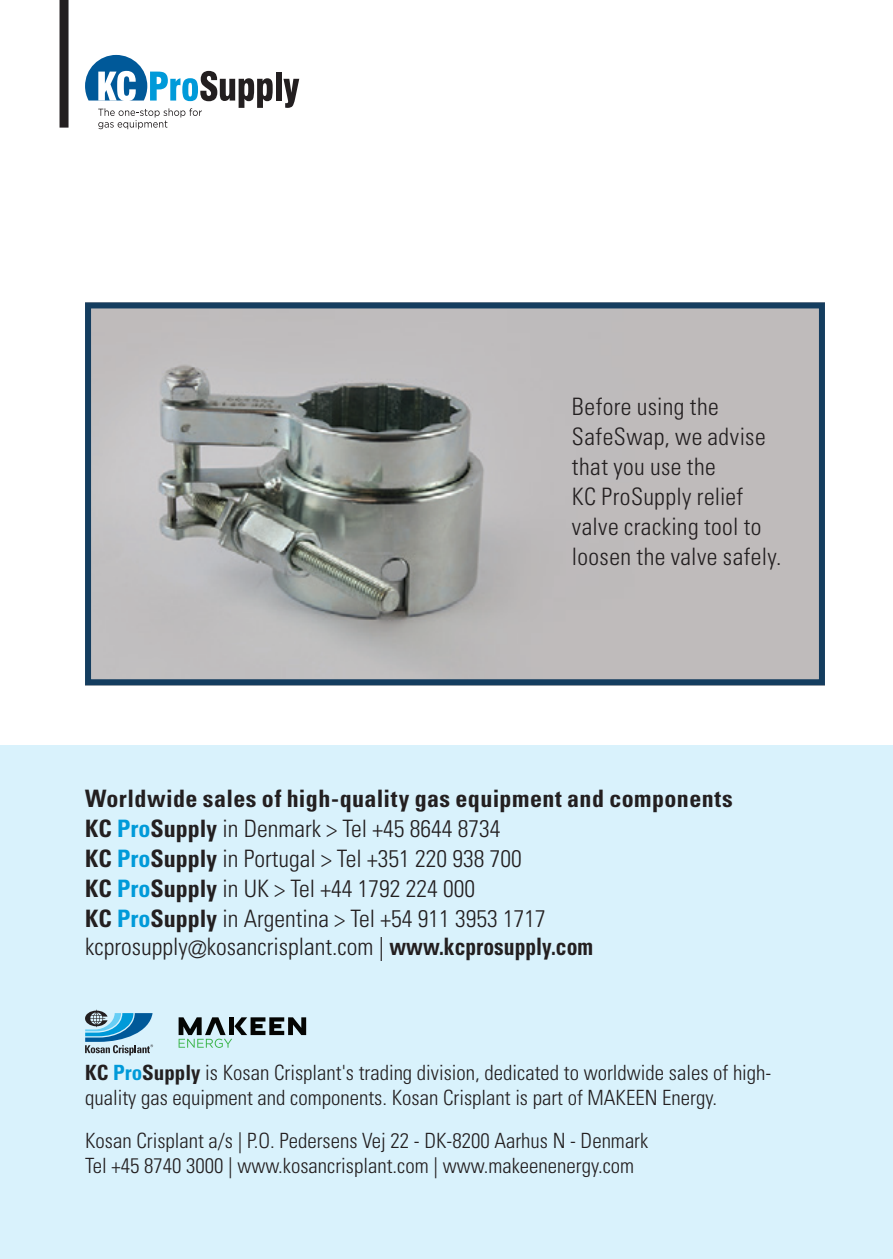
<style>
.page{position:relative;width:893px;height:1259px;background:#fff}
.page>*{position:absolute;margin:0;border:0;box-sizing:border-box;transform-origin:0 0}
.t1{font:300 condensed 24px/29.7px "Univers";color:#231f20}
.t2{font:300 condensed 24px/30px "Univers";letter-spacing:.02em;color:#231f20}
.t3{font:300 condensed 21px/25.2px "Univers";color:#231f20}
.s1{font-weight:700}
.s2{font-weight:700;color:#009ad9}
</style>
<div class="page">
<img style="left:92px;top:309px;width:726px;height:369px">
<div style="left:85px;top:302px;width:740px;height:383px;border:6px solid #143d5f"></div>
<div style="left:0;top:745px;width:893px;height:514px;background:#d9f2fc"></div>
<svg style="left:85px;top:1009px;width:68px;height:46px"></svg>
<svg style="left:179px;top:1017px;width:127px;height:31px"></svg>
<div style="left:60px;top:0;width:9px;height:128px;background:#231f20"></div>
<div style="left:276px;top:72px;width:5px;height:29px;background:#231f20"></div>
<svg style="left:283px;top:79px;width:16px;height:29px"></svg>
<svg style="left:85px;top:55px;width:188px;height:74px"></svg>
<p class="t2" style="left:572px;top:392px;width:211px">Before using the<br>SafeSwap, we advise that you use the<br>KC ProSupply relief valve cracking tool to loosen the valve safely.</p>
<p class="t1" style="left:85px;top:783px;width:649px"><span class="s1">Worldwide sales of high-quality gas equipment and components KC</span> <span class="s2">Pro</span><span class="s1">Supply</span> in Denmark &gt; Tel +45 8644 8734<br><span class="s1">KC</span> <span class="s2">Pro</span><span class="s1">Supply</span> in Portugal &gt; Tel +351 220 938 700<br><span class="s1">KC</span> <span class="s2">Pro</span><span class="s1">Supply</span> in UK &gt; Tel +44 1792 224 000<br><span class="s1">KC</span> <span class="s2">Pro</span><span class="s1">Supply</span> in Argentina &gt; Tel +54 911 3953 1717 kcprosupply@kosancrisplant.com | <span class="s1">www.kcprosupply.com</span></p>
<p class="t3" style="left:85px;top:1060px;width:688px"><span class="s1">KC</span> <span class="s2">Pro</span><span class="s1">Supply</span> is Kosan Crisplant's trading division, dedicated to worldwide sales of high&shy;quality gas equipment and components. Kosan Crisplant is part of MAKEEN Energy.</p>
<p class="t3" style="left:85px;top:1128px;width:565px">Kosan Crisplant a/s | P.O. Pedersens Vej 22 - DK-8200 Aarhus N - Denmark<br>Tel +45 8740 3000 | www.kosancrisplant.com | www.makeenenergy.com</p>
</div>
